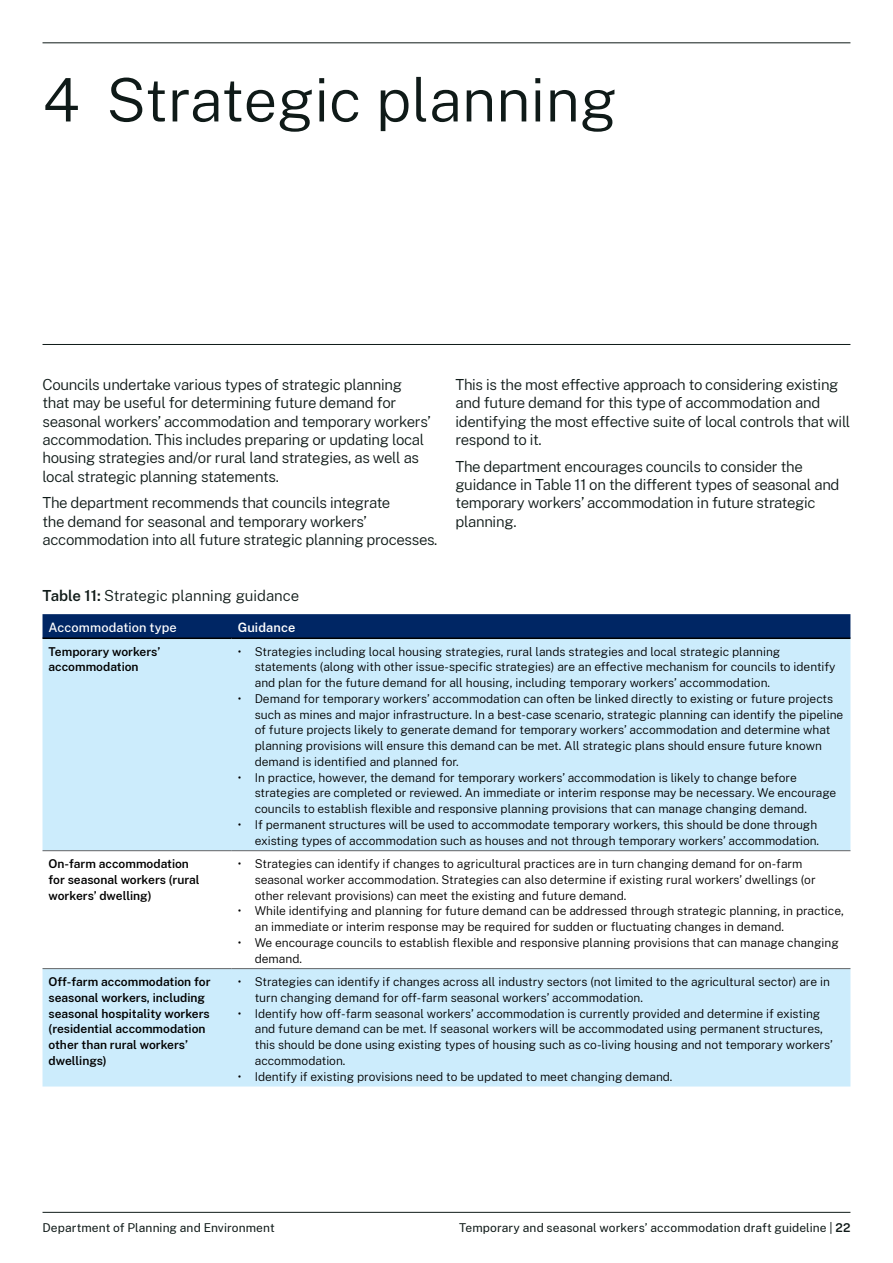
<style>
.page{position:relative;width:893px;height:1263px;background:#fff}
.page>*{position:absolute;margin:0;border:0;box-sizing:border-box;transform-origin:0 0}
.Heading_1__H1{font:300 60px "Public Sans";color:#0f1a18}
.Body{font:300 15px/18.3px "Public Sans";letter-spacing:-.02em;color:#0f1a18}
.Body-2{font:300 15px "Public Sans";color:#0f1a18}
.Table_Column_Heading{font:500 12.75px "Public Sans";letter-spacing:.01em;color:#fff}
.Table_Column_Heading-2{font:600 12.75px "Public Sans";letter-spacing:.01em;color:#fff}
.Table_Body_Copy{font:300 12px/15.8px "Public Sans";color:#000}
.Table_Body_Copy-2{font:600 12px/15.8px "Public Sans";color:#000}
.t1{font:12px "Public Sans";letter-spacing:.01em;color:#0f1a18}
.s1{font-weight:600}
</style>
<div class="page">
<hr style="left:43px;top:43px;width:807px;height:1px;background:#0f1a18">
<hr style="left:43px;top:344px;width:807px;height:1px;background:#0f1a18">
<div style="left:43px;top:614px;width:807px;height:23px;background:#002664"></div>
<svg style="left:43px;top:639px;width:807px;height:447px;fill:#ccecfc"></svg>
<hr style="left:43px;top:637px;width:189px;height:2px;background:#000">
<hr style="left:232px;top:637px;width:618px;height:2px;background:#000">
<hr style="left:43px;top:850px;width:189px;height:1px;background:#636466">
<hr style="left:232px;top:850px;width:618px;height:1px;background:#636466">
<hr style="left:43px;top:968px;width:189px;height:1px;background:#636466">
<hr style="left:232px;top:968px;width:618px;height:1px;background:#636466">
<hr style="left:43px;top:1212px;width:807px;height:1px;background:#0f1a18">
<h1 class="Heading_1__H1" style="left:43px;top:58px;width:576px">4 Strategic planning</h1>
<p class="Body" style="left:43px;top:375px;width:390px">Councils undertake various types of strategic planning that may be useful for determining future demand for seasonal workers’ accommodation and temporary workers’ accommodation. This includes preparing or updating local housing strategies and/or rural land strategies, as well as local strategic planning statements.</p>
<p class="Body" style="left:43px;top:493px;width:396px">The department recommends that councils integrate<br>the demand for seasonal and temporary workers’ accommodation into all future strategic planning processes.</p>
<p class="Body" style="left:455px;top:375px;width:396px">This is the most effective approach to considering existing and future demand for this type of accommodation and identifying the most effective suite of local controls that will respond to it.</p>
<p class="Body" style="left:455px;top:457px;width:385px">The department encourages councils to consider the guidance in Table 11 on the different types of seasonal and temporary workers’ accommodation in future strategic planning.</p>
<p class="Body-2" style="left:43px;top:586px;width:258px"><span class="s1">Table 11:</span> Strategic planning guidance</p>
<p class="Table_Column_Heading" style="left:49px;top:619px;width:130px">Accommodation type</p>
<p class="Table_Column_Heading-2" style="left:238px;top:618px;width:59px">Guidance</p>
<p class="Table_Body_Copy-2" style="left:49px;top:643px;width:113px">Temporary workers’ accommodation</p>
<p class="Table_Body_Copy" style="left:255px;top:643px;width:582px;text-indent:-17px">• Strategies including local housing strategies, rural lands strategies and local strategic planning statements (along with other issue-specific strategies) are an effective mechanism for councils to identify and plan for the future demand for all housing, including temporary workers’ accommodation.</p>
<p class="Table_Body_Copy" style="left:255px;top:690px;width:590px;text-indent:-17px">• Demand for temporary workers’ accommodation can often be linked directly to existing or future projects such as mines and major infrastructure. In a best-case scenario, strategic planning can identify the pipeline of future projects likely to generate demand for temporary workers’ accommodation and determine what planning provisions will ensure this demand can be met. All strategic plans should ensure future known demand is identified and planned for.</p>
<p class="Table_Body_Copy" style="left:255px;top:769px;width:583px;text-indent:-17px">• In practice, however, the demand for temporary workers’ accommodation is likely to change before strategies are completed or reviewed. An immediate or interim response may be necessary. We encourage councils to establish flexible and responsive planning provisions that can manage changing demand.</p>
<p class="Table_Body_Copy" style="left:238px;top:816px;width:583px;text-align:right">• If permanent structures will be used to accommodate temporary workers, this should be done through existing types of accommodation such as houses and not through temporary workers’ accommodation.</p>
<p class="Table_Body_Copy-2" style="left:49px;top:855px;width:153px">On-farm accommodation for seasonal workers (rural workers’ dwelling)</p>
<p class="Table_Body_Copy" style="left:255px;top:855px;width:562px;text-indent:-17px">• Strategies can identify if changes to agricultural practices are in turn changing demand for on-farm seasonal worker accommodation. Strategies can also determine if existing rural workers’ dwellings (or other relevant provisions) can meet the existing and future demand.</p>
<p class="Table_Body_Copy" style="left:255px;top:902px;width:591px;text-indent:-17px">• While identifying and planning for future demand can be addressed through strategic planning, in practice, an immediate or interim response may be required for sudden or fluctuating changes in demand.</p>
<p class="Table_Body_Copy" style="left:255px;top:934px;width:585px;text-indent:-17px">• We encourage councils to establish flexible and responsive planning provisions that can manage changing demand.</p>
<p class="Table_Body_Copy-2" style="left:49px;top:973px;width:163px">Off-farm accommodation for seasonal workers, including seasonal hospitality workers (residential accommodation other than rural workers’ dwellings)</p>
<p class="Table_Body_Copy" style="left:255px;top:973px;width:577px;text-indent:-17px">• Strategies can identify if changes across all industry sectors (not limited to the agricultural sector) are in turn changing demand for off-farm seasonal workers’ accommodation.</p>
<p class="Table_Body_Copy" style="left:255px;top:1005px;width:580px;text-indent:-17px">• Identify how off-farm seasonal workers’ accommodation is currently provided and determine if existing and future demand can be met. If seasonal workers will be accommodated using permanent structures, this should be done using existing types of housing such as co-living housing and not temporary workers’ accommodation.</p>
<p class="Table_Body_Copy" style="left:238px;top:1068px;width:436px">• Identify if existing provisions need to be updated to meet changing demand.</p>
<p class="t1" style="left:43px;top:1219px;width:234px">Department of Planning and Environment</p>
<p class="t1" style="left:459px;top:1219px;width:393px">Temporary and seasonal workers’ accommodation draft guideline | <span class="s1">22</span></p>
</div>
